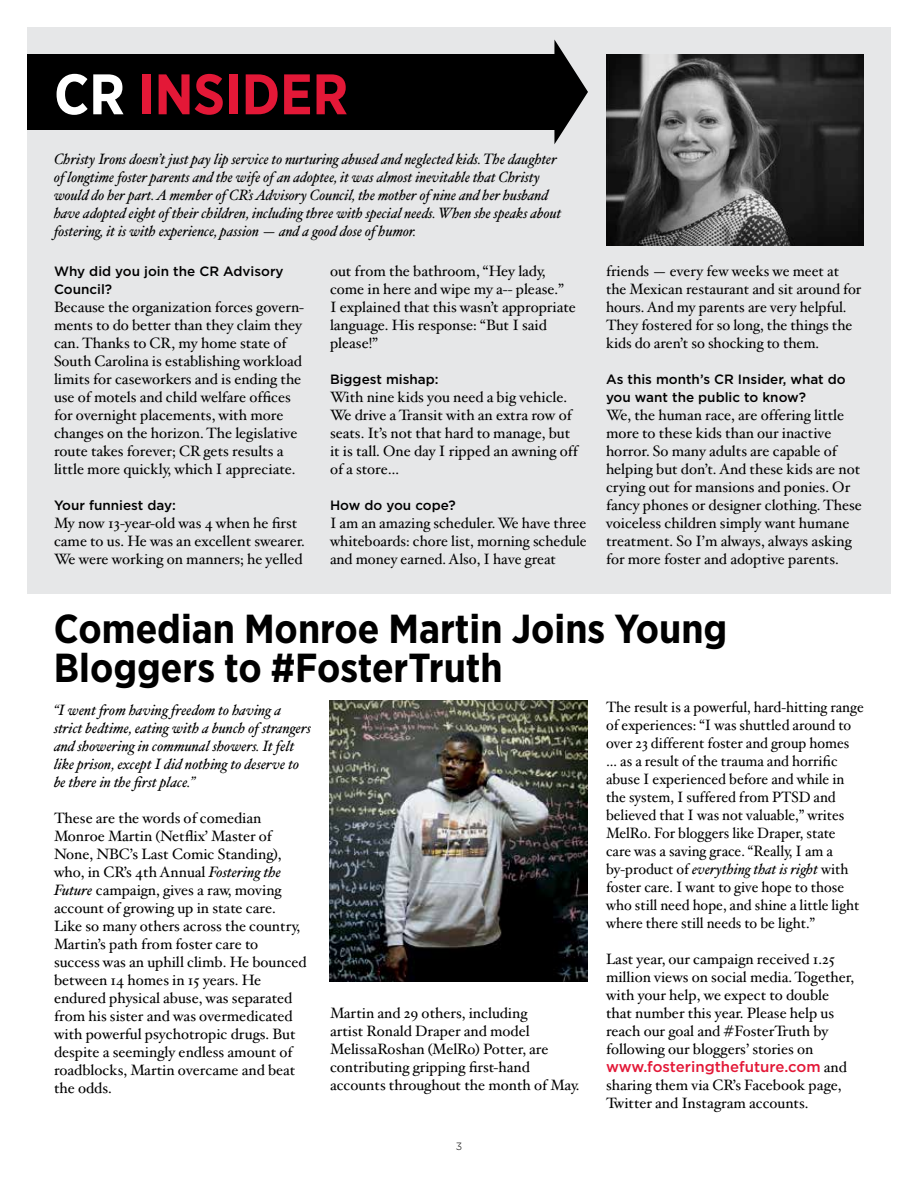
<style>
.page{position:relative;width:918px;height:1188px;background:#fff}
.page>*{position:absolute;margin:0;border:0;box-sizing:border-box;transform-origin:0 0}
.t1{font:700 57px "Gotham Narrow";color:#e31837}
.t2{font:700 40.5px/39px "Gotham Narrow";color:#000}
.t3{font:15px/18px "Hoefler Text";color:#000}
.t4{font:15px/18px "Hoefler Text";color:#000;scale:.96 1}
.t5{font:italic 15px/18px "Hoefler Text";color:#000;scale:.96 1}
.t6{font:italic 15px/18px "Hoefler Text";color:#000}
.t7{font:500 15px "Gotham";color:#e31837}
.t8{font:500 13.5px/18px "Gotham";color:#000}
.t9{font:300 10.5px "Gotham";color:#000}
.s1{color:#fff}
.s2{font-style:normal}
.s3{font-style:italic}
.s4{font-family:"Hoefler Text";font-weight:400;color:#000}
</style>
<div class="page">
<div style="left:27px;top:27px;width:864px;height:567px;background:#e6e7e8"></div>
<img style="left:606px;top:54px;width:258px;height:191px">
<div style="left:27px;top:54px;width:530px;height:76px;background:#000"></div>
<svg style="left:554px;top:40px;width:34px;height:104px"></svg>
<img style="left:330px;top:701px;width:258px;height:281px">
<h1 class="t1" style="left:54px;top:58px;width:296px"><span class="s1">CR</span> INSIDER</h1>
<p class="t5" style="left:54px;top:150px;width:530px">Christy Irons doesn’t just pay lip service to nurturing abused and neglected kids. The daughter of longtime foster parents and the wife of an adoptee, it was almost inevitable that Christy would do her part. A member of CR’s Advisory Council, the mother of nine and her husband have adopted eight of their children, including three with special needs. When she speaks about fostering, it is with experience, passion <span class="s2">—</span> and a good dose of humor.</p>
<p class="t8" style="left:54px;top:262px;width:231px">Why did you join the CR Advisory<br>Council?</p>
<p class="t3" style="left:54px;top:298px;width:252px">Because the organization forces govern&shy;ments to do better than they claim they can. Thanks to CR, my home state of South Carolina is establishing workload limits for caseworkers and is ending the use of motels and child welfare offices for overnight placements, with more changes on the horizon. The legislative route takes forever; CR gets results a little more quickly, which I appreciate.</p>
<p class="t8" style="left:54px;top:496px;width:123px">Your funniest day:</p>
<p class="t3" style="left:54px;top:514px;width:253px">My now 13-year-old was 4 when he first came to us. He was an excellent swearer.<br>We were working on manners; he yelled</p>
<p class="t3" style="left:330px;top:262px;width:247px">out from the bathroom, “Hey lady, come in here and wipe my a-- please.”<br>I explained that this wasn’t appropriate language. His response: “But I said please!”</p>
<p class="t8" style="left:330px;top:370px;width:110px">Biggest mishap:</p>
<p class="t3" style="left:330px;top:388px;width:249px">With nine kids you need a big vehicle.<br>We drive a Transit with an extra row of seats. It’s not that hard to manage, but it is tall. One day I ripped an awning off of a store…</p>
<p class="t8" style="left:330px;top:496px;width:127px">How do you cope?</p>
<p class="t3" style="left:330px;top:514px;width:258px;text-align:justify">I am an amazing scheduler. We have three whiteboards: chore list, morning schedule and money earned. Also, I have great</p>
<p class="t3" style="left:606px;top:262px;width:257px">friends — every few weeks we meet at the Mexican restaurant and sit around for hours. And my parents are very helpful.<br>They fostered for so long, the things the kids do aren’t so shocking to them.</p>
<p class="t8" style="left:606px;top:370px;width:241px">As this month’s CR Insider, what do you want the public to know?</p>
<p class="t3" style="left:606px;top:406px;width:257px">We, the human race, are offering little more to these kids than our inactive horror. So many adults are capable of helping but don’t. And these kids are not crying out for mansions and ponies. Or fancy phones or designer clothing. These voiceless children simply want humane treatment. So I’m always, always asking for more foster and adoptive parents.</p>
<h2 class="t2" style="left:54px;top:608px;width:675px">Comedian Monroe Martin Joins Young<br>Bloggers to #FosterTruth</h2>
<p class="t6" style="left:54px;top:700px;width:259px">“I went from having freedom to having a strict bedtime, eating with a bunch of strangers and showering in communal showers. It felt like prison, except I did nothing to deserve to be there in the first place.”</p>
<p class="t3" style="left:54px;top:809px;width:254px">These are the words of comedian Monroe Martin (Netflix’ Master of None, NBC’s Last Comic Standing), who, in CR’s 4th Annual <span class="s3">Fostering the Future</span> campaign, gives a raw, moving account of growing up in state care.<br>Like so many others across the country, Martin’s path from foster care to success was an uphill climb. He bounced between 14 homes in 15 years. He endured physical abuse, was separated from his sister and was overmedicated with powerful psychotropic drugs. But despite a seemingly endless amount of roadblocks, Martin overcame and beat the odds.</p>
<p class="t3" style="left:330px;top:1004px;width:251px">Martin and 29 others, including<br>artist Ronald Draper and model MelissaRoshan (MelRo) Potter, are contributing gripping first-hand accounts throughout the month of May.</p>
<p class="t9" style="left:456px;top:1140px;width:8px">3</p>
<p class="t4" style="left:606px;top:698px;width:270px">The result is a powerful, hard-hitting range of experiences: “I was shuttled around to over 23 different foster and group homes … as a result of the trauma and horrific abuse I experienced before and while in the system, I suffered from PTSD and believed that I was not valuable,” writes MelRo. For bloggers like Draper, state care was a saving grace. “Really, I am a by-product of <span class="s3">everything that is right</span> with foster care. I want to give hope to those who still need hope, and shine a little light where there still needs to be light.”</p>
<p class="t3" style="left:606px;top:950px;width:250px">Last year, our campaign received 1.25 million views on social media. Together, with your help, we expect to double that number this year. Please help us reach our goal and #FosterTruth by following our bloggers’ stories on</p>
<p class="t7" style="left:606px;top:1058px;width:242px">www.fosteringthefuture.com <span class="s4">and</span></p>
<p class="t3" style="left:606px;top:1076px;width:237px">sharing them via CR’s Facebook page,<br>Twitter and Instagram accounts.</p>
</div>
